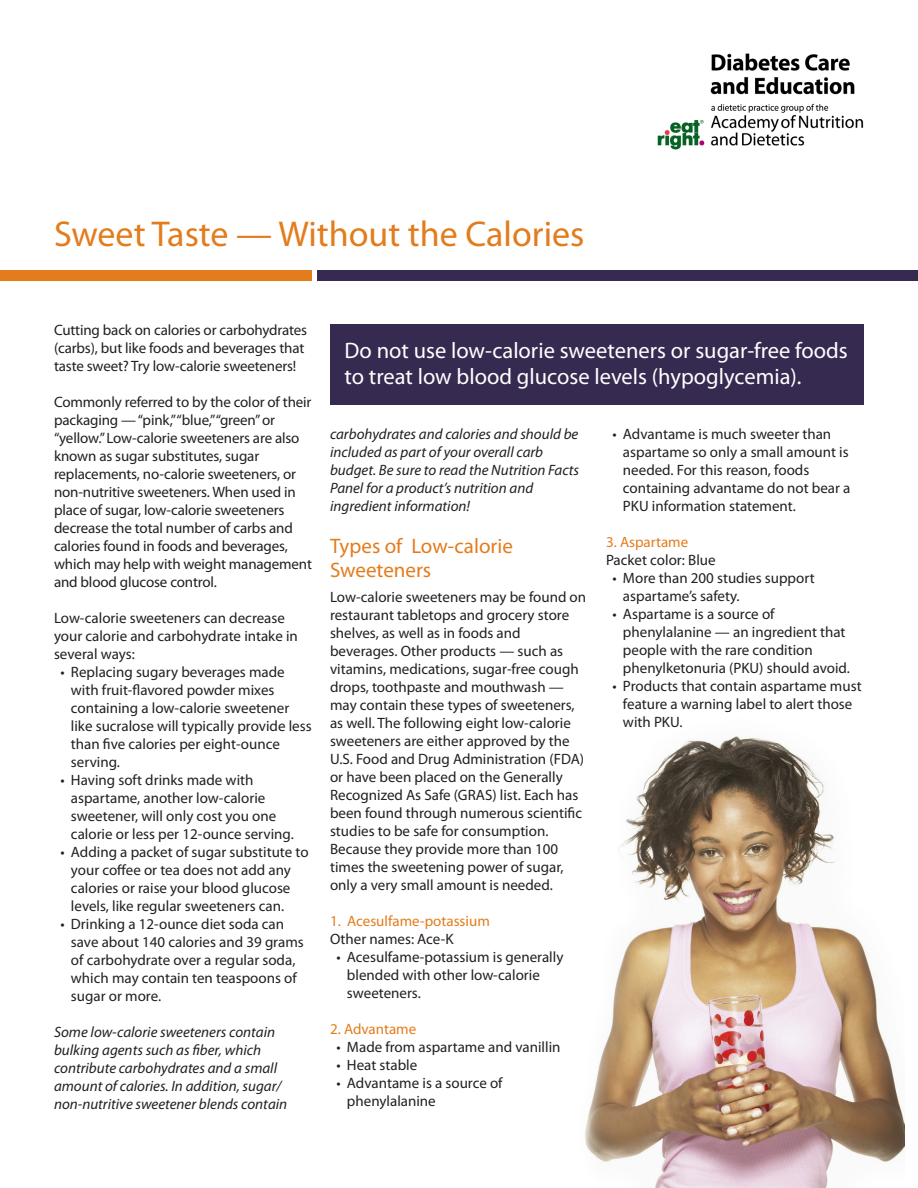
<style>
.page{position:relative;width:918px;height:1188px;background:#fff}
.page>*{position:absolute;margin:0;border:0;box-sizing:border-box;transform-origin:0 0}
.t1{font:36px "Myriad Pro";color:#e37c1c}
.t2{font:22.5px/25.5px "Myriad Pro";color:#fff}
.t3{font:21px/24px "Myriad Pro";color:#e37c1c}
.t4{font:15px/18px "Myriad Pro";color:#231f20}
.t5{font:italic 15px/18px "Myriad Pro";color:#231f20}
.t6{font:15px/18px "Myriad Pro";color:#e37c1c}
.s1{color:#231f20}
</style>
<div class="page">
<img style="left:585px;top:736px;width:320px;height:452px">
<div style="left:0;top:270px;width:312px;height:11px;background:#e37c1c"></div>
<div style="left:317px;top:270px;width:601px;height:11px;background:#362a50"></div>
<img style="left:658px;top:53px;width:206px;height:96px">
<div style="left:330px;top:324px;width:534px;height:80px;background:#362a50"></div>
<p class="t1" style="left:54px;top:211px;width:532px">Sweet Taste — Without the Calories</p>
<p class="t4" style="left:54px;top:321px;width:255px">Cutting back on calories or carbohydrates (carbs), but like foods and beverages that taste sweet? Try low-calorie sweeteners!</p>
<p class="t4" style="left:54px;top:393px;width:260px">Commonly referred to by the color of their packaging — “pink,” “blue,” “green” or “yellow.” Low-calorie sweeteners are also known as sugar substitutes, sugar replacements, no-calorie sweeteners, or non-nutritive sweeteners. When used in place of sugar, low-calorie sweeteners decrease the total number of carbs and calories found in foods and beverages, which may help with weight management and blood glucose control.</p>
<p class="t4" style="left:54px;top:609px;width:245px">Low-calorie sweeteners can decrease your calorie and carbohydrate intake in several ways:</p>
<p class="t4" style="left:71px;top:663px;width:242px;text-indent:-11px">• Replacing sugary beverages made with fruit-flavored powder mixes containing a low-calorie sweetener like sucralose will typically provide less than five calories per eight-ounce serving.</p>
<p class="t4" style="left:71px;top:771px;width:224px;text-indent:-11px">• Having soft drinks made with aspartame, another low-calorie sweetener, will only cost you one calorie or less per 12-ounce serving.</p>
<p class="t4" style="left:71px;top:843px;width:239px;text-indent:-11px">• Adding a packet of sugar substitute to your coffee or tea does not add any calories or raise your blood glucose levels, like regular sweeteners can.</p>
<p class="t4" style="left:71px;top:915px;width:234px;text-indent:-11px">• Drinking a 12-ounce diet soda can save about 140 calories and 39 grams of carbohydrate over a regular soda, which may contain ten teaspoons of sugar or more.</p>
<p class="t5" style="left:54px;top:1023px;width:235px">Some low-calorie sweeteners contain bulking agents such as fiber, which contribute carbohydrates and a small amount of calories. In addition, sugar/ non-nutritive sweetener blends contain</p>
<p class="t2" style="left:345px;top:338px;width:505px">Do not use low-calorie sweeteners or sugar-free foods to treat low blood glucose levels (hypoglycemia).</p>
<p class="t5" style="left:330px;top:425px;width:251px">carbohydrates and calories and should be included as part of your overall carb budget. Be sure to read the Nutrition Facts Panel for a product’s nutrition and ingredient information!</p>
<p class="t3" style="left:330px;top:534px;width:184px">Types of Low-calorie<br>Sweeteners</p>
<p class="t4" style="left:330px;top:587px;width:258px">Low-calorie sweeteners may be found on restaurant tabletops and grocery store shelves, as well as in foods and beverages. Other products — such as vitamins, medications, sugar-free cough drops, toothpaste and mouthwash — may contain these types of sweeteners, as well. The following eight low-calorie sweeteners are either approved by the U.S. Food and Drug Administration (FDA) or have been placed on the Generally Recognized As Safe (GRAS) list. Each has been found through numerous scientific studies to be safe for consumption.<br>Because they provide more than 100 times the sweetening power of sugar, only a very small amount is needed.</p>
<p class="t6" style="left:330px;top:911px;width:161px">1. Acesulfame-potassium<br><span class="s1">Other names: Ace-K</span></p>
<p class="t4" style="left:347px;top:947px;width:218px;text-indent:-11px">• Acesulfame-potassium is generally blended with other low-calorie sweeteners.</p>
<p class="t6" style="left:330px;top:1019px;width:88px">2. Advantame</p>
<p class="t4" style="left:336px;top:1037px;width:226px">• Made from aspartame and vanillin</p>
<p class="t4" style="left:336px;top:1055px;width:82px">• Heat stable</p>
<p class="t4" style="left:347px;top:1073px;width:157px;text-indent:-11px">• Advantame is a source of phenylalanine</p>
<p class="t4" style="left:623px;top:425px;width:229px;text-indent:-11px">• Advantame is much sweeter than aspartame so only a small amount is needed. For this reason, foods containing advantame do not bear a<br>PKU information statement.</p>
<p class="t6" style="left:606px;top:533px;width:84px">3. Aspartame</p>
<p class="t4" style="left:606px;top:551px;width:111px">Packet color: Blue</p>
<p class="t4" style="left:623px;top:569px;width:193px;text-indent:-11px">• More than 200 studies support aspartame’s safety.</p>
<p class="t4" style="left:623px;top:605px;width:229px;text-indent:-11px">• Aspartame is a source of phenylalanine — an ingredient that people with the rare condition phenylketonuria (PKU) should avoid.</p>
<p class="t4" style="left:623px;top:677px;width:240px;text-indent:-11px">• Products that contain aspartame must feature a warning label to alert those with PKU.</p>
</div>
